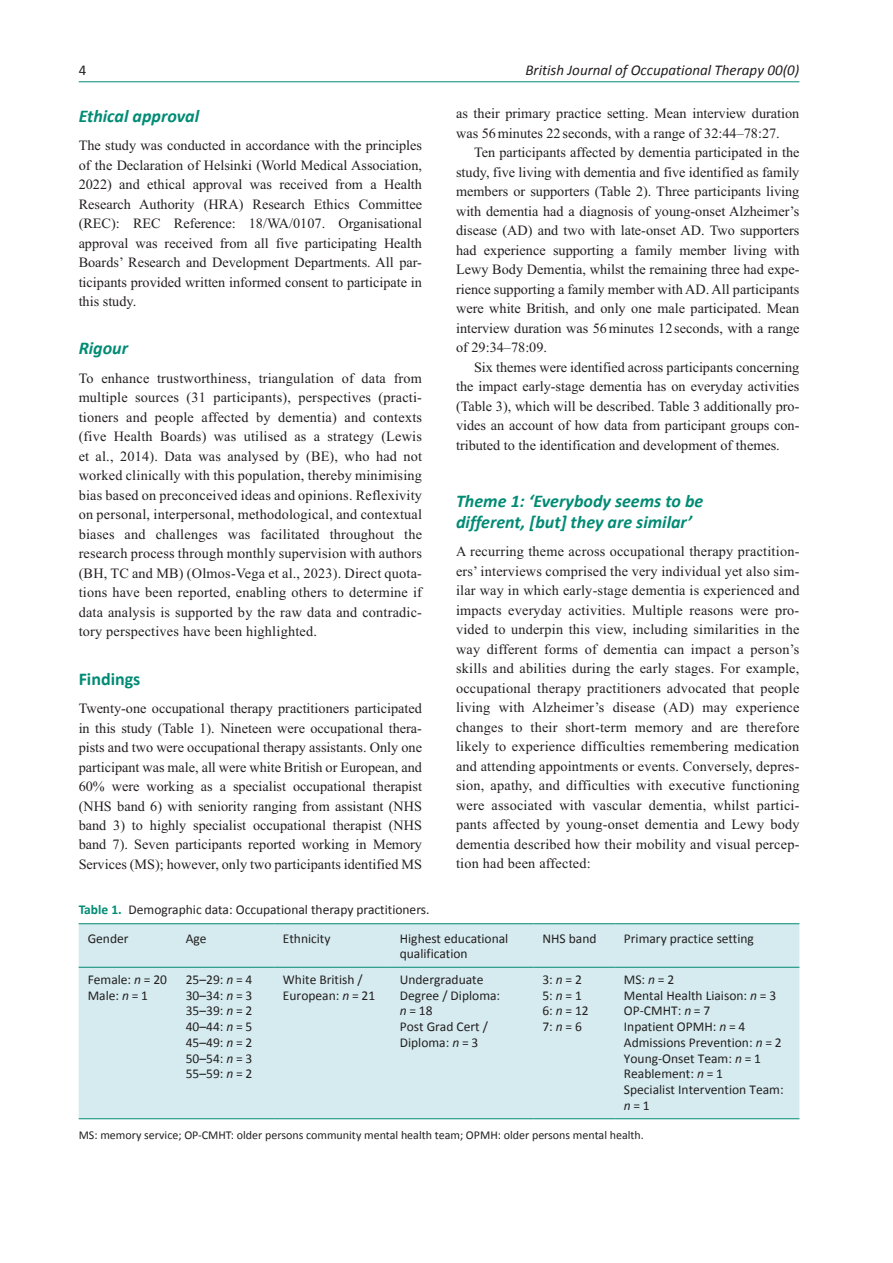
<style>
.page{position:relative;width:893px;height:1263px;background:#fff}
.page>*{position:absolute;margin:0;border:0;box-sizing:border-box;transform-origin:0 0}
.t1{font:italic 700 18px/21px "Calibri";color:#008b74}
.t2{font:700 18px "Calibri";color:#008b74}
.t3{font:italic 15px "Calibri";color:#231f20}
.t4{font:15px "Calibri";color:#231f20}
.t5{font:14.25px/19.5px "Times New Roman";color:#231f20;text-align:justify}
.t6{font:13.5px/15.8px "Calibri";color:#231f20}
.t7{font:12px "Calibri";color:#231f20}
.s1{font-weight:700;color:#008b74}
.s2{font-style:italic}
</style>
<div class="page">
<hr style="left:79px;top:81px;width:720px;height:1px;background:#008b74">
<div style="left:79px;top:924px;width:720px;height:194px;background:#d5ebef"></div>
<hr style="left:79px;top:923px;width:98px;height:1px;background:#008b74">
<hr style="left:79px;top:967px;width:98px;height:1px;background:#008b74">
<hr style="left:177px;top:923px;width:97px;height:1px;background:#008b74">
<hr style="left:177px;top:967px;width:97px;height:1px;background:#008b74">
<hr style="left:274px;top:923px;width:117px;height:1px;background:#008b74">
<hr style="left:274px;top:967px;width:117px;height:1px;background:#008b74">
<hr style="left:391px;top:923px;width:143px;height:1px;background:#008b74">
<hr style="left:391px;top:967px;width:143px;height:1px;background:#008b74">
<hr style="left:534px;top:923px;width:81px;height:1px;background:#008b74">
<hr style="left:534px;top:967px;width:81px;height:1px;background:#008b74">
<hr style="left:615px;top:923px;width:184px;height:1px;background:#008b74">
<hr style="left:615px;top:967px;width:184px;height:1px;background:#008b74">
<hr style="left:79px;top:1118px;width:98px;height:1px;background:#008b74">
<hr style="left:177px;top:1118px;width:97px;height:1px;background:#008b74">
<hr style="left:274px;top:1118px;width:117px;height:1px;background:#008b74">
<hr style="left:391px;top:1118px;width:143px;height:1px;background:#008b74">
<hr style="left:534px;top:1118px;width:81px;height:1px;background:#008b74">
<hr style="left:615px;top:1118px;width:184px;height:1px;background:#008b74">
<p class="t4" style="left:79px;top:61px;width:9px">4</p>
<p class="t3" style="left:525px;top:60px;width:276px">British Journal of Occupational Therapy 00(0)</p>
<p class="t1" style="left:79px;top:105px;width:122px">Ethical approval</p>
<p class="t5" style="left:79px;top:136px;width:345px">The study was conducted in accordance with the principles of the Declaration of Helsinki (World Medical Association, 2022) and ethical approval was received from a Health Research Authority (HRA) Research Ethics Committee (REC): REC Reference: 18/WA/0107. Organisational approval was received from all five participating Health Boards’ Research and Development Departments. All par&shy;ticipants provided written informed consent to participate in this study.</p>
<p class="t1" style="left:79px;top:338px;width:51px">Rigour</p>
<p class="t5" style="left:79px;top:368px;width:345px">To enhance trustworthiness, triangulation of data from multiple sources (31 participants), perspectives (practi&shy;tioners and people affected by dementia) and contexts (five Health Boards) was utilised as a strategy (Lewis et al., 2014). Data was analysed by (BE), who had not worked clinically with this population, thereby minimising bias based on preconceived ideas and opinions. Reflexivity on personal, interpersonal, methodological, and contextual biases and challenges was facilitated throughout the research process through monthly supervision with authors (BH, TC and MB) (Olmos-Vega et al., 2023). Direct quota&shy;tions have been reported, enabling others to determine if data analysis is supported by the raw data and contradic&shy;tory perspectives have been highlighted.</p>
<p class="t2" style="left:79px;top:667px;width:63px">Findings</p>
<p class="t5" style="left:79px;top:698px;width:345px">Twenty-one occupational therapy practitioners participated in this study (Table 1). Nineteen were occupational thera&shy;pists and two were occupational therapy assistants. Only one participant was male, all were white British or European, and 60% were working as a specialist occupational therapist (NHS band 6) with seniority ranging from assistant (NHS band 3) to highly specialist occupational therapist (NHS band 7). Seven participants reported working in Memory Services (MS); however, only two participants identified MS</p>
<p class="t5" style="left:456px;top:104px;width:345px">as their primary practice setting. Mean interview duration was 56minutes 22 seconds, with a range of 32:44–78:27.</p>
<p class="t5" style="left:456px;top:143px;width:345px;text-indent:18px">Ten participants affected by dementia participated in the study, five living with dementia and five identified as family members or supporters (Table 2). Three participants living with dementia had a diagnosis of young-onset Alzheimer’s disease (AD) and two with late-onset AD. Two supporters had experience supporting a family member living with Lewy Body Dementia, whilst the remaining three had expe&shy;rience supporting a family member with AD. All participants were white British, and only one male participated. Mean interview duration was 56minutes 12seconds, with a range of 29:34–78:09.</p>
<p class="t5" style="left:456px;top:357px;width:345px;text-indent:18px">Six themes were identified across participants concerning the impact early-stage dementia has on everyday activities (Table 3), which will be described. Table 3 additionally pro&shy;vides an account of how data from participant groups con&shy;tributed to the identification and development of themes.</p>
<p class="t1" style="left:456px;top:490px;width:249px">Theme 1: ‘Everybody seems to be different, [but] they are similar’</p>
<p class="t5" style="left:456px;top:542px;width:345px">A recurring theme across occupational therapy practition&shy;ers’ interviews comprised the very individual yet also sim&shy;ilar way in which early-stage dementia is experienced and impacts everyday activities. Multiple reasons were pro&shy;vided to underpin this view, including similarities in the way different forms of dementia can impact a person’s skills and abilities during the early stages. For example, occupational therapy practitioners advocated that people living with Alzheimer’s disease (AD) may experience changes to their short-term memory and are therefore likely to experience difficulties remembering medication and attending appointments or events. Conversely, depres&shy;sion, apathy, and difficulties with executive functioning were associated with vascular dementia, whilst partici&shy;pants affected by young-onset dementia and Lewy body dementia described how their mobility and visual percep&shy;tion had been affected:</p>
<p class="t6" style="left:88px;top:895px;width:343px;line-height:28.8px;text-indent:-9px"><span class="s1">Table 1.</span> Demographic data: Occupational therapy practitioners.<br>Gender</p>
<p class="t6" style="left:186px;top:930px;width:22px">Age</p>
<p class="t6" style="left:283px;top:930px;width:49px">Ethnicity</p>
<p class="t6" style="left:400px;top:930px;width:110px">Highest educational qualification</p>
<p class="t6" style="left:542px;top:930px;width:56px">NHS band</p>
<p class="t6" style="left:624px;top:930px;width:132px">Primary practice setting</p>
<p class="t6" style="left:88px;top:971px;width:81px">Female: <span class="s2">n</span> = 20<br>Male: <span class="s2">n</span> = 1</p>
<p class="t6" style="left:186px;top:971px;width:68px;text-align:justify">25–29: <span class="s2">n</span> = 4<br>30–34: <span class="s2">n</span> = 3<br>35–39: <span class="s2">n</span> = 2<br>40–44: <span class="s2">n</span> = 5<br>45–49: <span class="s2">n</span> = 2<br>50–54: <span class="s2">n</span> = 3<br>55–59: <span class="s2">n</span> = 2</p>
<p class="t6" style="left:283px;top:971px;width:94px">White British /<br>European: <span class="s2">n</span> = 21</p>
<p class="t6" style="left:400px;top:971px;width:102px">Undergraduate<br>Degree / Diploma: <span class="s2">n</span> = 18<br>Post Grad Cert /<br>Diploma: <span class="s2">n</span> = 3</p>
<p class="t6" style="left:542px;top:971px;width:48px">3: <span class="s2">n</span> = 2<br>5: <span class="s2">n</span> = 1<br>6: <span class="s2">n</span> = 12<br>7: <span class="s2">n</span> = 6</p>
<p class="t6" style="left:624px;top:971px;width:161px">MS: <span class="s2">n</span> = 2<br>Mental Health Liaison: <span class="s2">n</span> = 3<br>OP-CMHT: <span class="s2">n</span> = 7<br>Inpatient OPMH: <span class="s2">n</span> = 4<br>Admissions Prevention: <span class="s2">n</span> = 2<br>Young-Onset Team: <span class="s2">n</span> = 1<br>Reablement: <span class="s2">n</span> = 1<br>Specialist Intervention Team: <span class="s2">n</span> = 1</p>
<p class="t7" style="left:79px;top:1128px;width:567px">MS: memory service; OP-CMHT: older persons community mental health team; OPMH: older persons mental health.</p>
</div>
